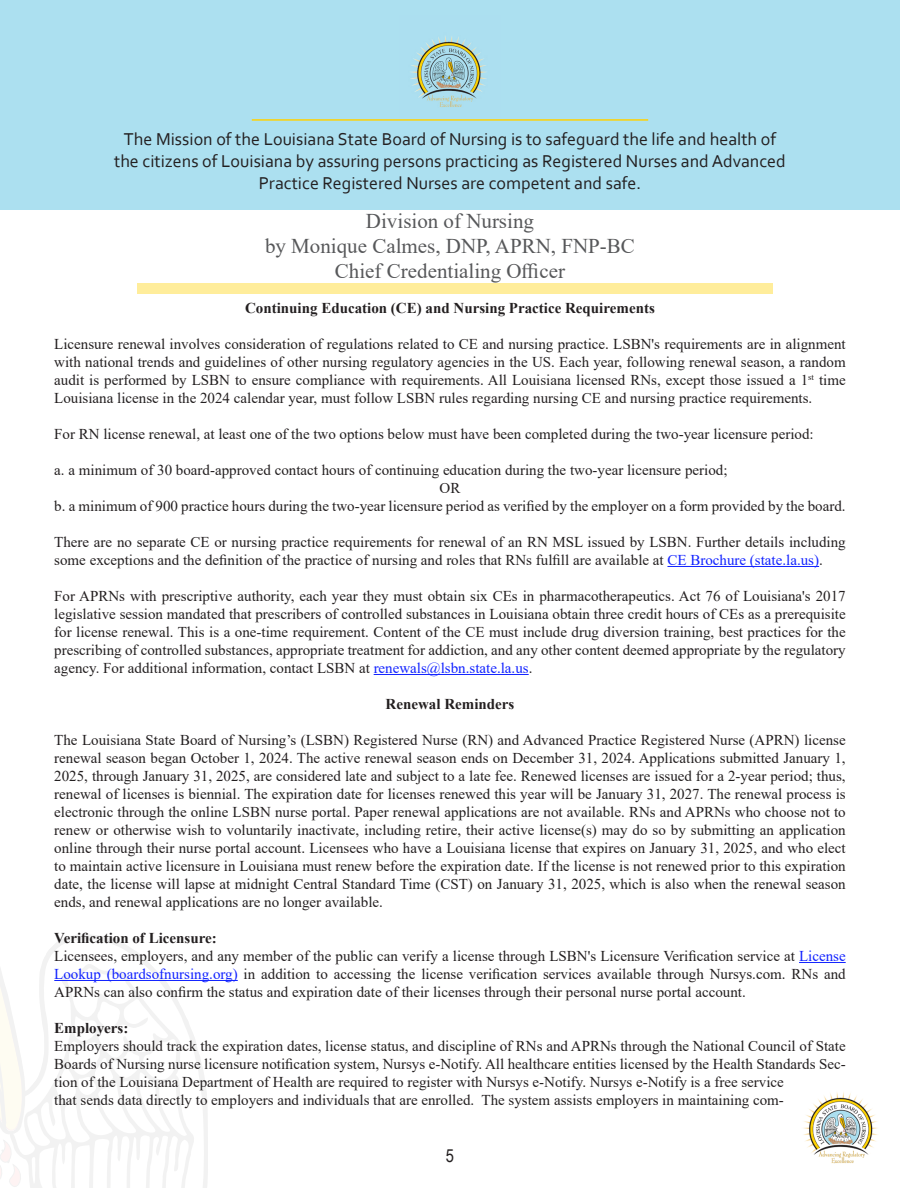
<style>
.page{position:relative;width:900px;height:1188px;background:#fff}
.page>*{position:absolute;margin:0;border:0;box-sizing:border-box;transform-origin:0 0}
.t1{font:21px/25.2px "Times New Roman";color:#57585a;text-align:center}
.t2{font:18px/21.6px "Corbel";color:#231f20;text-align:center}
.t3{font:18px "Arial Narrow";color:#231f20}
.ED_Article_Title{font:15px/18px "Times New Roman";color:#231f20;text-align:justify}
.ED_Article_Title-2{font:700 15px "Times New Roman";color:#231f20}
.s1{color:#12f}
</style>
<div class="page">
<svg style="left:127px;top:946px;width:81px;height:242px"></svg>
<svg style="left:0;top:935px;width:127px;height:253px"></svg>
<div style="left:0;top:0;width:900px;height:210px;background:#ace0f0"></div>
<hr style="left:252px;top:119px;width:396px;height:2px;background:#ffd204">
<img style="left:410px;top:36px;width:77px;height:71px">
<img style="left:803px;top:1092px;width:75px;height:72px">
<div style="left:138px;top:283px;width:635px;height:11px;background:#ffed9b"></div>
<hr style="left:667px;top:566px;width:152px;height:1px;background:#12f">
<hr style="left:374px;top:674px;width:155px;height:1px;background:#12f">
<hr style="left:799px;top:962px;width:47px;height:1px;background:#12f">
<hr style="left:54px;top:980px;width:184px;height:1px;background:#12f">
<p class="t2" style="left:114px;top:128px;width:673px">The Mission of the Louisiana State Board of Nursing is to safeguard the life and health of the citizens of Louisiana by assuring persons practicing as Registered Nurses and Advanced<br>Practice Registered Nurses are competent and safe.</p>
<p class="t1" style="left:366px;top:208px;width:169px">Division of Nursing</p>
<p class="t1" style="left:265px;top:233px;width:371px">by Monique Calmes, DNP, APRN, FNP-BC<br>Chief Credentialing Officer</p>
<p class="ED_Article_Title-2" style="left:245px;top:297px;width:411px">Continuing Education (CE) and Nursing Practice Requirements</p>
<p class="ED_Article_Title" style="left:54px;top:334px;width:793px">Licensure renewal involves consideration of regulations related to CE and nursing practice. LSBN's requirements are in alignment with national trends and guidelines of other nursing regulatory agencies in the US. Each year, following renewal season, a random audit is performed by LSBN to ensure compliance with requirements. All Louisiana licensed RNs, except those issued a 1<sup>st</sup> time Louisiana license in the 2024 calendar year, must follow LSBN rules regarding nursing CE and nursing practice requirements.</p>
<p class="ED_Article_Title" style="left:54px;top:424px;width:761px">For RN license renewal, at least one of the two options below must have been completed during the two-year licensure period:</p>
<p class="ED_Article_Title" style="left:54px;top:460px;width:675px">a. a minimum of 30 board-approved contact hours of continuing education during the two-year licensure period;</p>
<p class="ED_Article_Title" style="left:440px;top:478px;width:22px">OR</p>
<p class="ED_Article_Title" style="left:54px;top:496px;width:793px">b. a minimum of 900 practice hours during the two-year licensure period as verified by the employer on a form provided by the board.</p>
<p class="ED_Article_Title" style="left:54px;top:532px;width:793px">There are no separate CE or nursing practice requirements for renewal of an RN MSL issued by LSBN. Further details including some exceptions and the definition of the practice of nursing and roles that RNs fulfill are available at <span class="s1">CE Brochure (state.la.us)</span>.</p>
<p class="ED_Article_Title" style="left:54px;top:586px;width:793px">For APRNs with prescriptive authority, each year they must obtain six CEs in pharmacotherapeutics. Act 76 of Louisiana's 2017 legislative session mandated that prescribers of controlled substances in Louisiana obtain three credit hours of CEs as a prerequisite for license renewal. This is a one-time requirement. Content of the CE must include drug diversion training, best practices for the prescribing of controlled substances, appropriate treatment for addiction, and any other content deemed appropriate by the regulatory agency. For additional information, contact LSBN at <span class="s1">renewals@lsbn.state.la.us</span>.</p>
<p class="ED_Article_Title-2" style="left:386px;top:693px;width:130px">Renewal Reminders</p>
<p class="ED_Article_Title" style="left:54px;top:730px;width:793px">The Louisiana State Board of Nursing’s (LSBN) Registered Nurse (RN) and Advanced Practice Registered Nurse (APRN) license renewal season began October 1, 2024. The active renewal season ends on December 31, 2024. Applications submitted January 1, 2025, through January 31, 2025, are considered late and subject to a late fee. Renewed licenses are issued for a 2-year period; thus, renewal of licenses is biennial. The expiration date for licenses renewed this year will be January 31, 2027. The renewal process is electronic through the online LSBN nurse portal. Paper renewal applications are not available. RNs and APRNs who choose not to renew or otherwise wish to voluntarily inactivate, including retire, their active license(s) may do so by submitting an application online through their nurse portal account. Licensees who have a Louisiana license that expires on January 31, 2025, and who elect to maintain active licensure in Louisiana must renew before the expiration date. If the license is not renewed prior to this expiration date, the license will lapse at midnight Central Standard Time (CST) on January 31, 2025, which is also when the renewal season ends, and renewal applications are no longer available.</p>
<p class="ED_Article_Title-2" style="left:54px;top:927px;width:164px">Verification of Licensure:</p>
<p class="ED_Article_Title" style="left:54px;top:946px;width:793px">Licensees, employers, and any member of the public can verify a license through LSBN's Licensure Verification service at <span class="s1">License Lookup (boardsofnursing.org)</span> in addition to accessing the license verification services available through Nursys.com. RNs and APRNs can also confirm the status and expiration date of their licenses through their personal nurse portal account.</p>
<p class="ED_Article_Title-2" style="left:54px;top:1017px;width:76px">Employers:</p>
<p class="ED_Article_Title" style="left:54px;top:1036px;width:793px;text-align:left">Employers should track the expiration dates, license status, and discipline of RNs and APRNs through the National Council of State Boards of Nursing nurse licensure notification system, Nursys e-Notify. All healthcare entities licensed by the Health Standards Sec&shy;tion of the Louisiana Department of Health are required to register with Nursys e-Notify. Nursys e-Notify is a free service<br>that sends data directly to employers and individuals that are enrolled. The system assists employers in maintaining com-</p>
<p class="t3" style="left:446px;top:1142px;width:10px">5</p>
</div>
